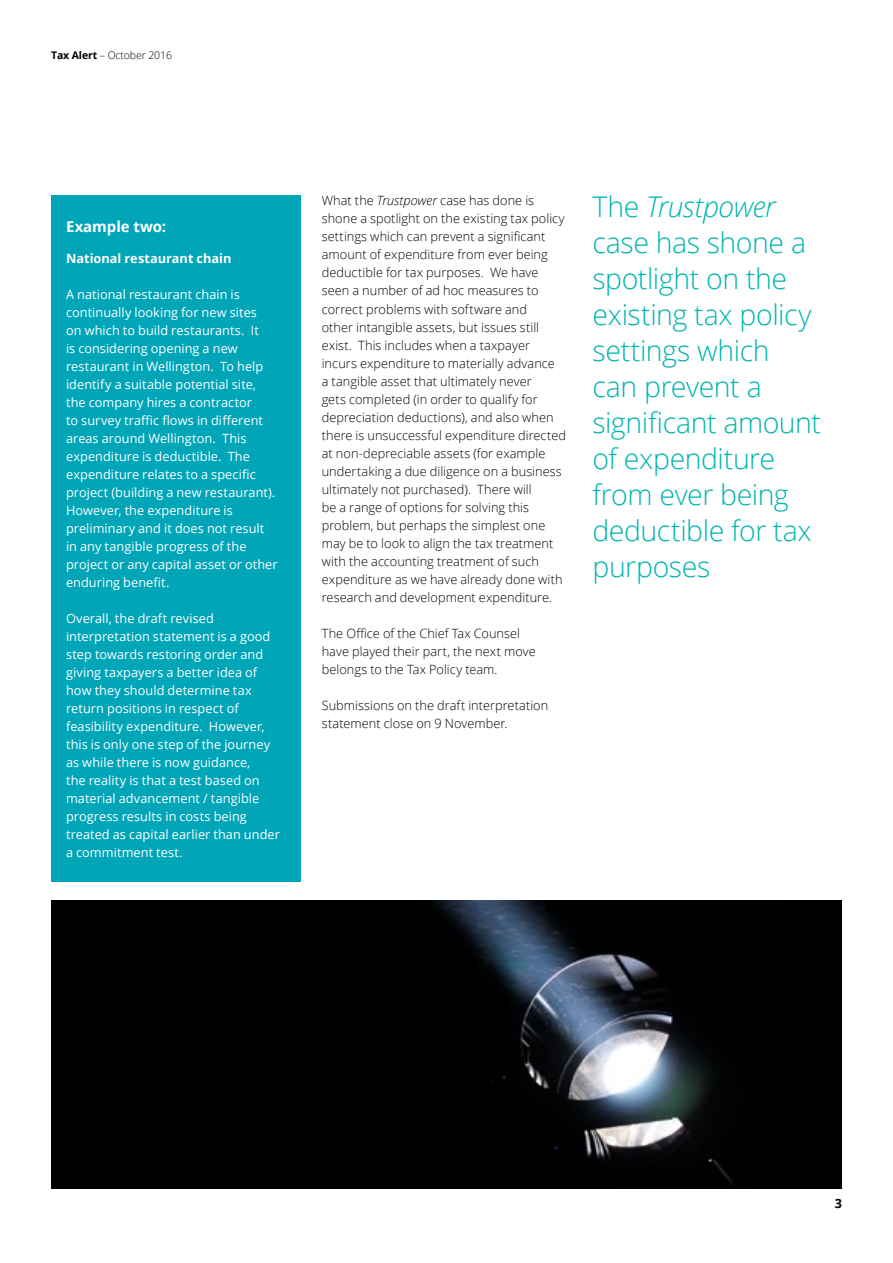
<style>
.page{position:relative;width:893px;height:1263px;background:#fff}
.page>*{position:absolute;margin:0;border:0;box-sizing:border-box;transform-origin:0 0}
.t1{font:300 28.5px/36px "Open Sans";letter-spacing:-.015em;color:#00b5af}
.t2{font:700 15px "Open Sans";letter-spacing:-.005em;color:#fff}
.t3{font:300 12.75px/18px "Open Sans";letter-spacing:.005em;color:#000}
.t4{font:12.75px/18px "Open Sans";letter-spacing:.005em;color:#fff}
.t5{font:700 12.75px "Open Sans";color:#fff}
.t6{font:700 12.75px "Open Sans";color:#000}
.t7{font:300 10.5px "Open Sans";letter-spacing:-.01em;color:#000}
.s1{font-weight:700}
.s2{font-style:italic}
</style>
<div class="page">
<div style="left:51px;top:195px;width:249px;height:687px;background:#00a5b8"></div>
<img style="left:51px;top:900px;width:791px;height:288px">
<p class="t7" style="left:51px;top:48px;width:122px"><span class="s1">Tax Alert</span> – October 2016</p>
<p class="t2" style="left:66px;top:216px;width:102px">Example two:</p>
<p class="t5" style="left:66px;top:249px;width:167px">National restaurant chain</p>
<p class="t4" style="left:66px;top:285px;width:213px">A national restaurant chain is continually looking for new sites<br>on which to build restaurants. It<br>is considering opening a new restaurant in Wellington. To help identify a suitable potential site, the company hires a contractor<br>to survey traffic flows in different areas around Wellington. This expenditure is deductible. The expenditure relates to a specific project (building a new restaurant).<br>However, the expenditure is preliminary and it does not result in any tangible progress of the project or any capital asset or other enduring benefit.</p>
<p class="t4" style="left:66px;top:609px;width:215px">Overall, the draft revised interpretation statement is a good step towards restoring order and giving taxpayers a better idea of how they should determine tax return positions in respect of feasibility expenditure. However, this is only one step of the journey as while there is now guidance,<br>the reality is that a test based on material advancement / tangible progress results in costs being treated as capital earlier than under a commitment test.</p>
<p class="t3" style="left:322px;top:191px;width:246px">What the <span class="s2">Trustpower</span> case has done is shone a spotlight on the existing tax policy settings which can prevent a significant amount of expenditure from ever being deductible for tax purposes. We have seen a number of ad hoc measures to correct problems with software and<br>other intangible assets, but issues still exist. This includes when a taxpayer incurs expenditure to materially advance<br>a tangible asset that ultimately never<br>gets completed (in order to qualify for depreciation deductions), and also when there is unsuccessful expenditure directed at non-depreciable assets (for example undertaking a due diligence on a business ultimately not purchased). There will<br>be a range of options for solving this problem, but perhaps the simplest one may be to look to align the tax treatment with the accounting treatment of such expenditure as we have already done with research and development expenditure.</p>
<p class="t3" style="left:322px;top:624px;width:216px">The Office of the Chief Tax Counsel have played their part, the next move belongs to the Tax Policy team.</p>
<p class="t3" style="left:322px;top:696px;width:228px">Submissions on the draft interpretation statement close on 9 November.</p>
<h1 class="t1" style="left:592px;top:188px;width:230px">The <span class="s2">Trustpower </span>case has shone a spotlight on the existing tax policy settings which can prevent a significant amount of expenditure from ever being deductible for tax purposes</h1>
<p class="t6" style="left:835px;top:1195px;width:9px">3</p>
</div>
